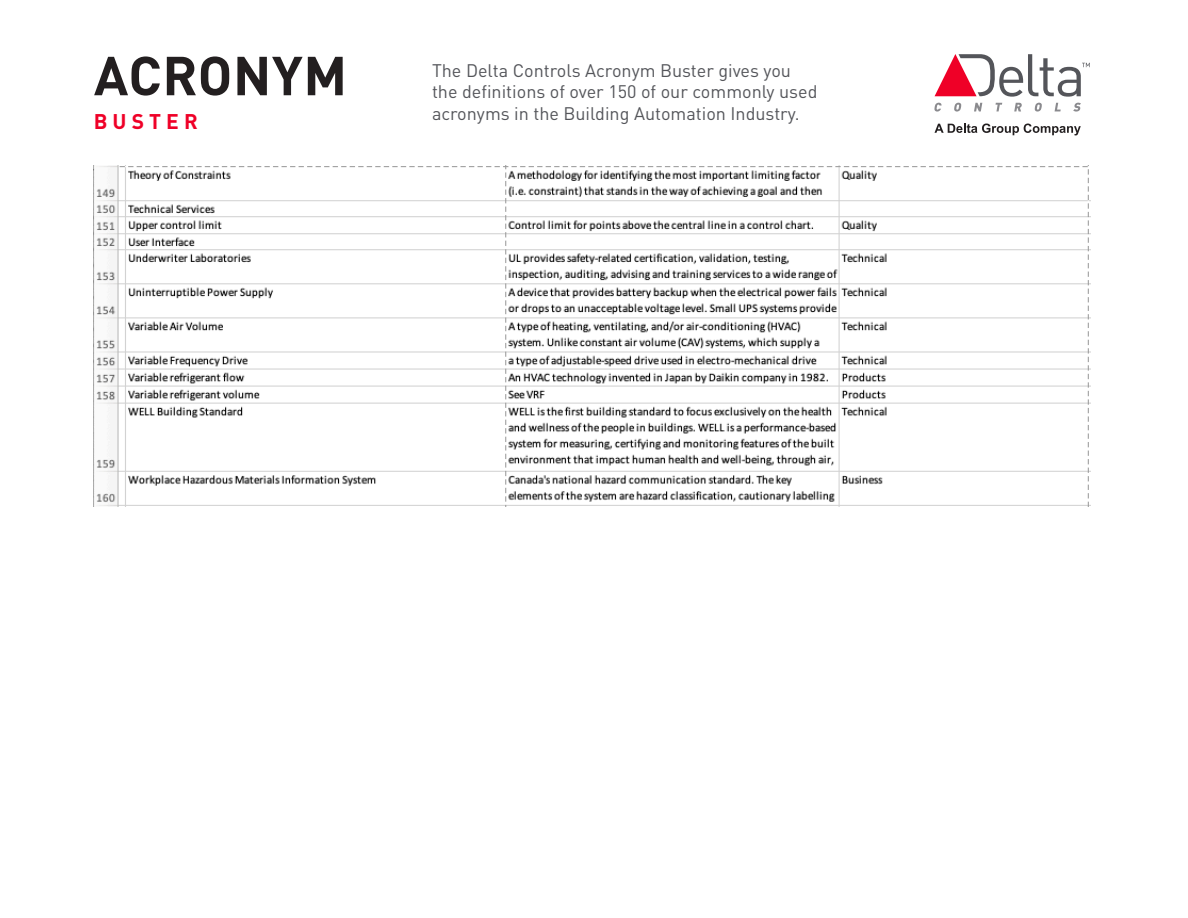
<style>
.page{position:relative;width:1188px;height:918px;background:#fff}
.page>*{position:absolute;margin:0;border:0;box-sizing:border-box;transform-origin:0 0}
.Cover_Title_02{font:700 54px "DIN Pro";letter-spacing:.01em;color:#231f20}
.Small_Title_01{font:700 21px "DIN Pro";color:#ef0027}
.Intro_Text{font:18px/21.6px "DIN Pro";color:#54555a}
</style>
<div class="page">
<svg style="left:935px;top:124px;width:146px;height:11px"></svg>
<svg style="left:934px;top:103px;width:8px;height:9px"></svg>
<svg style="left:954px;top:103px;width:8px;height:9px"></svg>
<svg style="left:974px;top:103px;width:8px;height:8px"></svg>
<svg style="left:996px;top:103px;width:6px;height:8px"></svg>
<svg style="left:1014px;top:103px;width:8px;height:8px"></svg>
<svg style="left:1034px;top:103px;width:8px;height:9px"></svg>
<svg style="left:1055px;top:103px;width:6px;height:8px"></svg>
<svg style="left:1073px;top:103px;width:8px;height:9px"></svg>
<svg style="left:935px;top:54px;width:155px;height:43px"></svg>
<img style="left:94px;top:166px;width:996px;height:341px">
<p class="Cover_Title_02" style="left:94px;top:31px;width:255px">ACRONYM</p>
<p class="Intro_Text" style="left:432px;top:58px;width:387px">The Delta Controls Acronym Buster gives you the definitions of over 150 of our commonly used acronyms in the Building Automation Industry.</p>
<p class="Small_Title_01" style="left:94px;top:104px;width:106px">B U S T E R</p>
</div>
